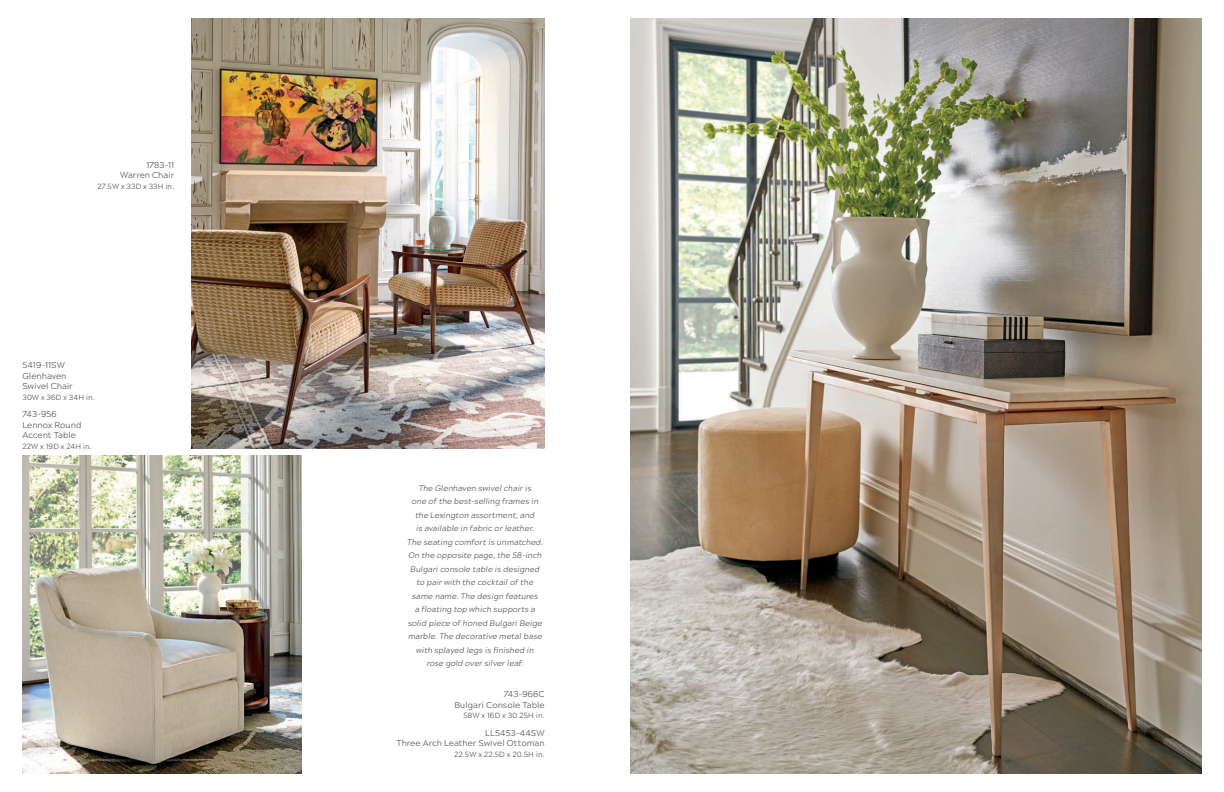
<style>
.page{position:relative;width:1224px;height:792px;background:#fff}
.page>*{position:absolute;margin:0;border:0;box-sizing:border-box;transform-origin:0 0}
.Zanzibar_Viz_Index_Headers{font:300 8.5px "Acherus Grotesque";letter-spacing:.005em;color:#454647}
.Zanzibar_Italic_Descriptive_Copy{font:italic 300 8px/13.5px "Acherus Grotesque";letter-spacing:.005em;color:#454647;text-align:center}
.Zanzibar_1st_Line_Body_Copy{font:300 7.5px "Acherus Grotesque";letter-spacing:.02em;color:#454647}
.Zanzibar_Viz_Index_Headers-2{font:300 7.5px "Acherus Grotesque";letter-spacing:.01em;color:#454647}
</style>
<div class="page">
<img style="left:630px;top:18px;width:572px;height:756px">
<img style="left:22px;top:455px;width:279px;height:319px">
<img style="left:192px;top:18px;width:352px;height:431px">
<p class="Zanzibar_Viz_Index_Headers" style="left:146px;top:158px;width:29px">1783-11</p>
<p class="Zanzibar_Viz_Index_Headers" style="left:120px;top:168px;width:56px">Warren Chair</p>
<p class="Zanzibar_1st_Line_Body_Copy" style="left:98px;top:180px;width:78px">27.5W x 33D x 33H in.</p>
<p class="Zanzibar_Viz_Index_Headers" style="left:22px;top:358px;width:44px">5419-11SW</p>
<p class="Zanzibar_Viz_Index_Headers" style="left:22px;top:369px;width:46px">Glenhaven</p>
<p class="Zanzibar_Viz_Index_Headers" style="left:22px;top:379px;width:52px">Swivel Chair</p>
<p class="Zanzibar_1st_Line_Body_Copy" style="left:22px;top:391px;width:74px">30W x 36D x 34H in.</p>
<p class="Zanzibar_Viz_Index_Headers" style="left:22px;top:407px;width:36px">743-956</p>
<p class="Zanzibar_Viz_Index_Headers" style="left:22px;top:418px;width:60px">Lennox Round</p>
<p class="Zanzibar_Viz_Index_Headers" style="left:22px;top:428px;width:55px">Accent Table</p>
<p class="Zanzibar_1st_Line_Body_Copy" style="left:22px;top:440px;width:71px">22W x 19D x 24H in.</p>
<p class="Zanzibar_Italic_Descriptive_Copy" style="left:419px;top:481px;width:115px">The Glenhaven swivel chair is</p>
<p class="Zanzibar_Italic_Descriptive_Copy" style="left:412px;top:494px;width:128px">one of the best-selling frames in the Lexington assortment, and</p>
<p class="Zanzibar_Italic_Descriptive_Copy" style="left:416px;top:521px;width:120px">is available in fabric or leather.</p>
<p class="Zanzibar_Italic_Descriptive_Copy" style="left:407px;top:535px;width:137px">The seating comfort is unmatched.</p>
<p class="Zanzibar_Italic_Descriptive_Copy" style="left:408px;top:548px;width:136px">On the opposite page, the 58-inch<br>Bulgari console table is designed to pair with the cocktail of the same name. The design features<br>a floating top which supports a solid piece of honed Bulgari Beige marble. The decorative metal base with splayed legs is finished in</p>
<p class="Zanzibar_Italic_Descriptive_Copy" style="left:427px;top:656px;width:99px">rose gold over silver leaf.</p>
<p class="Zanzibar_Viz_Index_Headers" style="left:504px;top:687px;width:42px">743-966C</p>
<p class="Zanzibar_Viz_Index_Headers" style="left:454px;top:698px;width:92px">Bulgari Console Table</p>
<p class="Zanzibar_1st_Line_Body_Copy" style="left:463px;top:709px;width:83px">58W x 16D x 30.25H in.</p>
<p class="Zanzibar_Viz_Index_Headers" style="left:485px;top:726px;width:61px">LL5453-44SW</p>
<p class="Zanzibar_Viz_Index_Headers" style="left:396px;top:736px;width:150px">Three Arch Leather Swivel Ottoman</p>
<p class="Zanzibar_Viz_Index_Headers-2" style="left:454px;top:748px;width:92px">22.5W x 22.5D x 20.5H in.</p>
</div>
